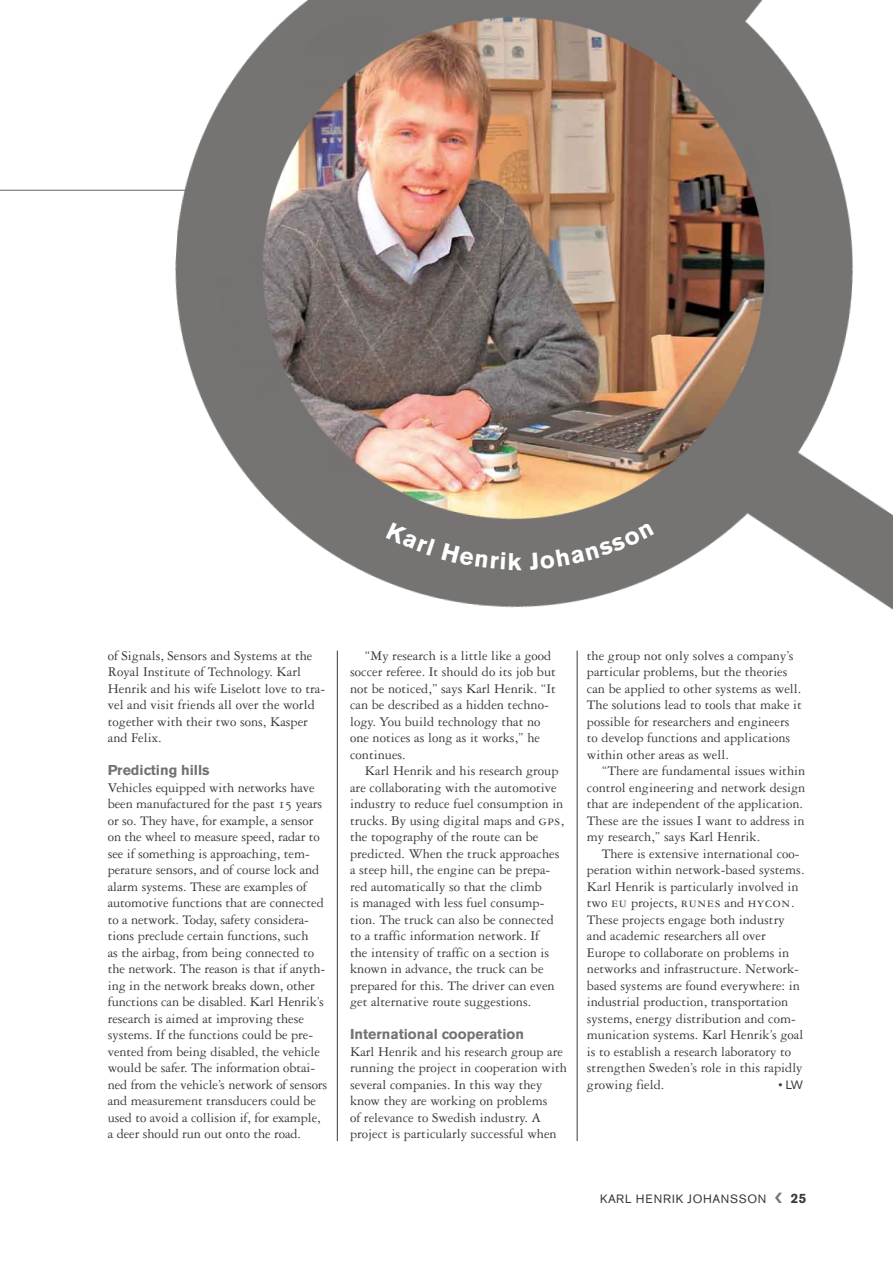
<style>
.page{position:relative;width:893px;height:1263px;background:#fff}
.page>*{position:absolute;margin:0;border:0;box-sizing:border-box;transform-origin:0 0}
.t1{font:14.25px/16.5px "Garamond Three";color:#383a3b}
.t2{font:700 14.25px "Akzidenz Grotesk BE";color:#757372}
.t3{font:700 13.5px "Akzidenz Grotesk BE";color:#383a3b}
.t4{font:12px "Akzidenz Grotesk BE";letter-spacing:.06em;color:#383a3b}
.s1{font-family:"Garamond Three SC"}
</style>
<div class="page">
<hr style="left:0;top:190px;width:260px;height:1px;background:#757372">
<img style="left:143px;top:0;width:750px;height:610px">
<hr style="left:337px;top:651px;width:1px;height:490px;background:#383a3b">
<hr style="left:577px;top:651px;width:1px;height:490px;background:#383a3b">
<div style="left:386px;top:522px;width:49px;height:33px;background:#767473"></div>
<div style="left:441px;top:542px;width:81px;height:28px;background:#767473"></div>
<div style="left:529px;top:522px;width:125px;height:47px;background:#767473"></div>
<p class="t1" style="left:108px;top:647px;width:219px">of Signals, Sensors and Systems at the Royal Institute of Technology. Karl Henrik and his wife Liselott love to tra&shy;vel and visit friends all over the world together with their two sons, Kasper and Felix.</p>
<p class="t2" style="left:108px;top:762px;width:103px">Predicting hills</p>
<p class="t1" style="left:108px;top:779px;width:221px">Vehicles equipped with networks have been manufactured for the past <span class="s1">15</span> years or so. They have, for example, a sensor on the wheel to measure speed, radar to see if something is approaching, tem&shy;perature sensors, and of course lock and alarm systems. These are examples of automotive functions that are connected to a network. Today, safety considera&shy;tions preclude certain functions, such<br>as the airbag, from being connected to the network. The reason is that if anyth&shy;ing in the network breaks down, other functions can be disabled. Karl Henrik’s research is aimed at improving these systems. If the functions could be pre&shy;vented from being disabled, the vehicle would be safer. The information obtai&shy;ned from the vehicle’s network of sensors and measurement transducers could be used to avoid a collision if, for example, a deer should run out onto the road.</p>
<p class="t1" style="left:350px;top:647px;width:207px;text-indent:15px">“My research is a little like a good soccer referee. It should do its job but not be noticed,” says Karl Henrik. “It can be described as a hidden techno&shy;logy. You build technology that no one notices as long as it works,” he continues.</p>
<p class="t1" style="left:350px;top:763px;width:216px;text-indent:15px">Karl Henrik and his research group are collaborating with the automotive industry to reduce fuel consumption in trucks. By using digital maps and <span class="s1">gps</span>, the topography of the route can be predicted. When the truck approaches a steep hill, the engine can be prepa&shy;red automatically so that the climb<br>is managed with less fuel consump&shy;tion. The truck can also be connected to a traffic information network. If<br>the intensity of traffic on a section is known in advance, the truck can be prepared for this. The driver can even get alternative route suggestions.</p>
<p class="t2" style="left:350px;top:1026px;width:175px">International cooperation</p>
<p class="t1" style="left:350px;top:1043px;width:218px">Karl Henrik and his research group are running the project in cooperation with several companies. In this way they know they are working on problems<br>of relevance to Swedish industry. A project is particularly successful when</p>
<p class="t1" style="left:587px;top:647px;width:216px">the group not only solves a company’s particular problems, but the theories can be applied to other systems as well.<br>The solutions lead to tools that make it possible for researchers and engineers to develop functions and applications within other areas as well.</p>
<p class="t1" style="left:587px;top:763px;width:220px;text-indent:15px">“There are fundamental issues within control engineering and network design that are independent of the application.<br>These are the issues I want to address in my research,” says Karl Henrik.</p>
<p class="t1" style="left:587px;top:845px;width:219px;text-indent:15px">There is extensive international coo&shy;peration within network-based systems.<br>Karl Henrik is particularly involved in two <span class="s1">eu</span> projects, <span class="s1">runes</span> and <span class="s1">hycon</span>.<br>These projects engage both industry and academic researchers all over Europe to collaborate on problems in networks and infrastructure. Network&shy;based systems are found everywhere: in industrial production, transportation systems, energy distribution and com&shy;munication systems. Karl Henrik’s goal is to establish a research laboratory to strengthen Sweden’s role in this rapidly growing field.</p>
<p class="t4" style="left:778px;top:1077px;width:26px">• LW</p>
<p class="t4" style="left:600px;top:1191px;width:168px">KARL HENRIK JOHANSSON</p>
<p class="t3" style="left:791px;top:1190px;width:17px">25</p>
</div>
